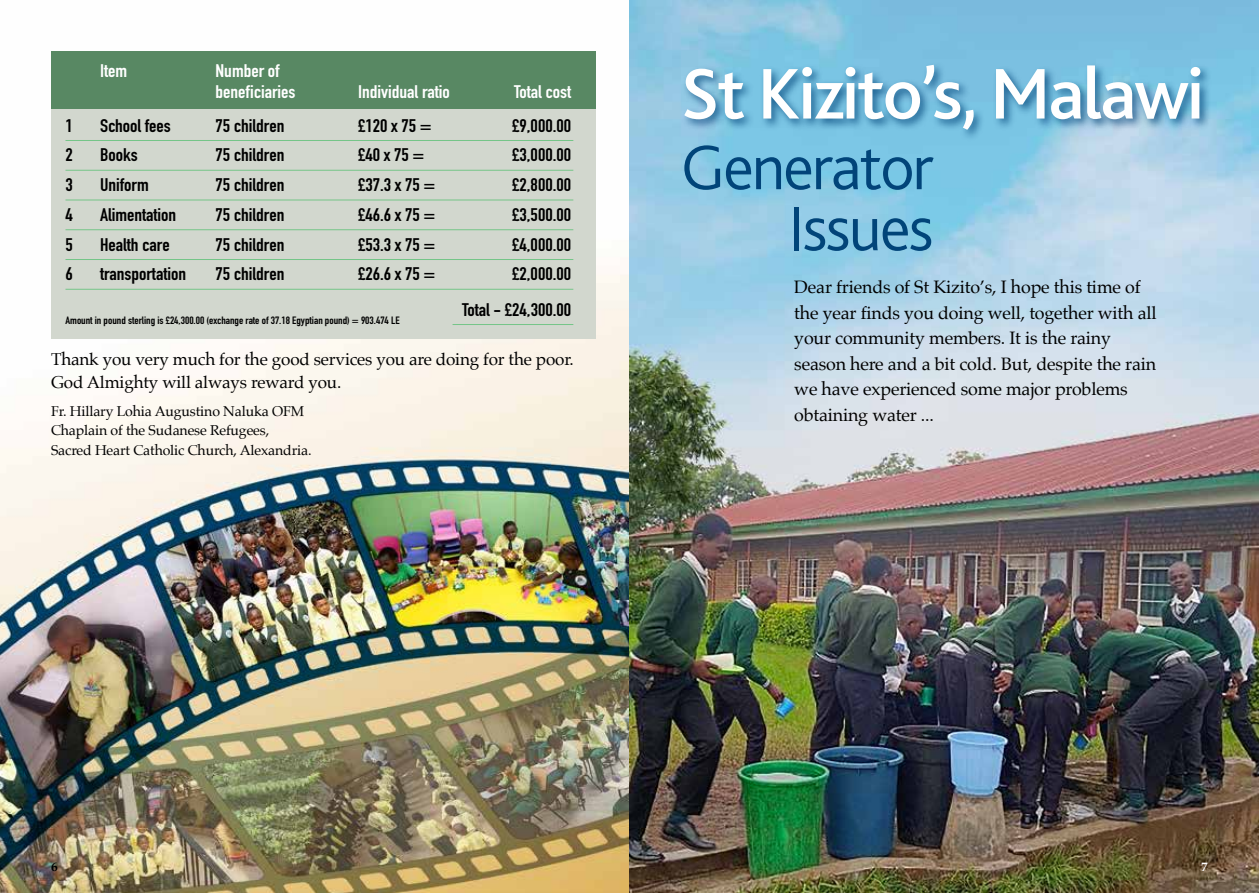
<style>
.page{position:relative;width:1259px;height:893px;background:#fff}
.page>*{position:absolute;margin:0;border:0;box-sizing:border-box;transform-origin:0 0}
.t1{font:500 75px "Bliss 2";letter-spacing:-.03em;color:#fff}
.t2{font:300 66px/61.1px "Bliss 2";letter-spacing:-.03em;color:#014479;text-align:right}
.t3{font:700 18px/35.2px "DIN Condensed";color:#000;text-align:right;scale:1.1 1}
.t4{font:18px/25.5px "Palatino";letter-spacing:-.01em;color:#000}
.t5{font:700 18px/21px "DIN Condensed";color:#fff;scale:1.1 1}
.t6{font:17.25px/22.5px "Palatino";letter-spacing:-.01em;color:#000}
.t7{font:14.25px/19.5px "Palatino";letter-spacing:-.01em;color:#000}
.t8{font:700 12.75px "Palatino";color:#000;scale:1.05 1}
.t9{font:700 12.75px "Palatino";color:#fff;scale:1.05 1}
.t10{font:700 10.5px "DIN Condensed";color:#000;scale:1.1 1}
</style>
<div class="page">
<img style="left:0;top:51px;width:629px;height:842px">
<div style="left:51px;top:51px;width:544px;height:58px;background:#588863"></div>
<div style="left:51px;top:109px;width:544px;height:230px;background:#d2d7ce"></div>
<hr style="left:65px;top:140px;width:508px;height:1px;background:#75c588">
<hr style="left:65px;top:170px;width:508px;height:1px;background:#75c588">
<hr style="left:65px;top:200px;width:508px;height:1px;background:#75c588">
<hr style="left:65px;top:229px;width:508px;height:1px;background:#75c588">
<hr style="left:65px;top:259px;width:508px;height:1px;background:#75c588">
<hr style="left:65px;top:289px;width:508px;height:1px;background:#75c588">
<hr style="left:452px;top:324px;width:121px;height:1px;background:#75c588">
<img style="left:629px;top:0;width:630px;height:893px">
<div style="left:681px;top:61px;width:531px;height:81px;background:#014479;opacity:.75"></div>
<p class="t5" style="left:100px;top:60px;width:26px">Item</p>
<p class="t5" style="left:215px;top:60px;width:74px">Number of beneficiaries</p>
<p class="t5" style="left:358px;top:81px;width:85px">Individual ratio</p>
<p class="t5" style="left:514px;top:81px;width:53px">Total cost</p>
<p class="t3" style="left:66px;top:108px;width:8px">1</p>
<p class="t3" style="left:100px;top:108px;width:66px">School fees</p>
<p class="t3" style="left:215px;top:108px;width:64px">75 children</p>
<p class="t3" style="left:358px;top:108px;width:68px">£120 x 75 =</p>
<p class="t3" style="left:512px;top:108px;width:55px">£9,000.00</p>
<p class="t3" style="left:66px;top:137px;width:8px">2</p>
<p class="t3" style="left:100px;top:137px;width:36px">Books</p>
<p class="t3" style="left:215px;top:137px;width:64px">75 children</p>
<p class="t3" style="left:358px;top:137px;width:62px">£40 x 75 =</p>
<p class="t3" style="left:512px;top:137px;width:55px">£3,000.00</p>
<p class="t3" style="left:66px;top:167px;width:8px">3</p>
<p class="t3" style="left:100px;top:167px;width:46px">Uniform</p>
<p class="t3" style="left:215px;top:167px;width:64px">75 children</p>
<p class="t3" style="left:358px;top:167px;width:72px">£37.3 x 75 =</p>
<p class="t3" style="left:512px;top:167px;width:55px">£2,800.00</p>
<p class="t3" style="left:66px;top:197px;width:8px">4</p>
<p class="t3" style="left:100px;top:197px;width:71px">Alimentation</p>
<p class="t3" style="left:215px;top:197px;width:64px">75 children</p>
<p class="t3" style="left:358px;top:197px;width:72px">£46.6 x 75 =</p>
<p class="t3" style="left:512px;top:197px;width:55px">£3,500.00</p>
<p class="t3" style="left:66px;top:227px;width:8px">5</p>
<p class="t3" style="left:100px;top:227px;width:65px">Health care</p>
<p class="t3" style="left:215px;top:227px;width:64px">75 children</p>
<p class="t3" style="left:358px;top:227px;width:72px">£53.3 x 75 =</p>
<p class="t3" style="left:512px;top:227px;width:55px">£4,000.00</p>
<p class="t3" style="left:66px;top:256px;width:8px">6</p>
<p class="t3" style="left:100px;top:256px;width:80px">transportation</p>
<p class="t3" style="left:215px;top:256px;width:64px">75 children</p>
<p class="t3" style="left:358px;top:256px;width:72px">£26.6 x 75 =</p>
<p class="t3" style="left:462px;top:256px;width:101px">£2,000.00<br>Total - £24,300.00</p>
<p class="t10" style="left:65px;top:314px;width:305px">Amount in pound sterling is £24,300.00 (exchange rate of 37.18 Egyptian pound) = 903.474 LE</p>
<p class="t6" style="left:51px;top:348px;width:524px">Thank you very much for the good services you are doing for the poor.<br>God Almighty will always reward you.</p>
<p class="t7" style="left:51px;top:401px;width:262px">Fr. Hillary Lohia Augustino Naluka OFM<br>Chaplain of the Sudanese Refugees,<br>Sacred Heart Catholic Church, Alexandria.</p>
<h1 class="t1" style="left:680px;top:47px;width:525px">St Kizito’s, Malawi</h1>
<h2 class="t2" style="left:681px;top:135px;width:254px">Generator<br>Issues</h2>
<p class="t4" style="left:794px;top:274px;width:364px">Dear friends of St Kizito’s, I hope this time of the year finds you doing well, together with all your community members. It is the rainy season here and a bit cold. But, despite the rain we have experienced some major problems obtaining water ...</p>
<p class="t8" style="left:51px;top:855px;width:8px">6</p>
<p class="t9" style="left:1201px;top:855px;width:8px">7</p>
</div>
